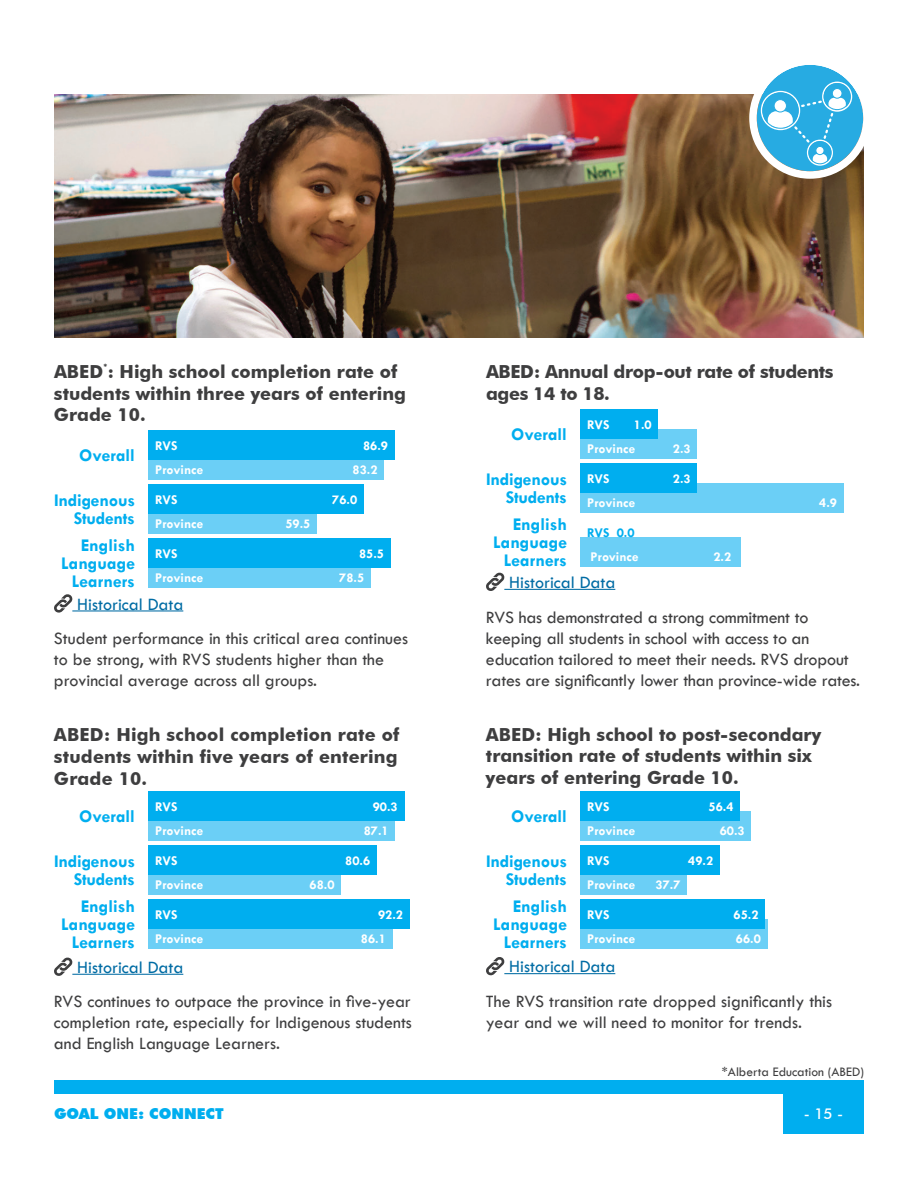
<style>
.page{position:relative;width:918px;height:1188px;background:#fff}
.page>*{position:absolute;margin:0;border:0;box-sizing:border-box;transform-origin:0 0}
.t1{font:18px/21px "Tw Cen";color:#3e3e3f}
.t2{font:700 18px/21.6px "Futura BT";color:#3e3e3f}
.t3{font:700 18px/18px "Tw Cen";color:#00aeef;text-align:right}
.t4{font:18px "Tw Cen";color:#006ca4}
.t5{font:700 18px/21.6px "Futura BT";letter-spacing:-.02em;color:#3e3e3f}
.t6{font:900 15px "Futura BT";color:#00aeef}
.t7{font:500 15px "Futura BT";color:#fff}
.t8{font:700 13.5px "Tw Cen";color:#fff}
.t9{font:13.5px "Tw Cen";color:#3e3e3f}
.t10{font:700 13.5px "Tw Cen";color:#00aeef}
</style>
<div class="page">
<hr style="left:72px;top:610px;width:111px;height:1px;background:#006ca4">
<hr style="left:72px;top:974px;width:111px;height:1px;background:#006ca4">
<div style="left:148px;top:450px;width:236px;height:29px;background:#6bcff6"></div>
<div style="left:148px;top:431px;width:247px;height:29px;background:#00aeef"></div>
<div style="left:148px;top:558px;width:223px;height:29px;background:#6bcff6"></div>
<div style="left:148px;top:539px;width:243px;height:29px;background:#00aeef"></div>
<div style="left:148px;top:504px;width:169px;height:29px;background:#6bcff6"></div>
<div style="left:148px;top:485px;width:216px;height:29px;background:#00aeef"></div>
<svg style="left:54px;top:594px;width:19px;height:19px"></svg>
<div style="left:148px;top:811px;width:247px;height:29px;background:#6bcff6"></div>
<div style="left:148px;top:792px;width:257px;height:29px;background:#00aeef"></div>
<div style="left:148px;top:919px;width:245px;height:29px;background:#6bcff6"></div>
<div style="left:148px;top:900px;width:262px;height:29px;background:#00aeef"></div>
<div style="left:148px;top:865px;width:193px;height:29px;background:#6bcff6"></div>
<div style="left:148px;top:846px;width:229px;height:29px;background:#00aeef"></div>
<svg style="left:54px;top:957px;width:19px;height:19px"></svg>
<hr style="left:504px;top:589px;width:111px;height:1px;background:#006ca4">
<hr style="left:504px;top:973px;width:111px;height:1px;background:#006ca4">
<div style="left:580px;top:429px;width:118px;height:29px;background:#6bcff6"></div>
<div style="left:580px;top:410px;width:78px;height:29px;background:#00aeef"></div>
<div style="left:580px;top:537px;width:161px;height:29px;background:#6bcff6"></div>
<div style="left:580px;top:483px;width:264px;height:29px;background:#6bcff6"></div>
<div style="left:580px;top:464px;width:118px;height:29px;background:#00aeef"></div>
<svg style="left:486px;top:572px;width:19px;height:19px"></svg>
<div style="left:580px;top:811px;width:171px;height:29px;background:#6bcff6"></div>
<div style="left:580px;top:792px;width:160px;height:29px;background:#00aeef"></div>
<div style="left:580px;top:919px;width:188px;height:29px;background:#6bcff6"></div>
<div style="left:580px;top:900px;width:185px;height:29px;background:#00aeef"></div>
<div style="left:580px;top:865px;width:107px;height:29px;background:#6bcff6"></div>
<div style="left:580px;top:846px;width:140px;height:29px;background:#00aeef"></div>
<svg style="left:486px;top:957px;width:19px;height:19px"></svg>
<img style="left:54px;top:94px;width:810px;height:244px">
<div style="left:783px;top:1094px;width:81px;height:40px;background:#00aeef"></div>
<div style="left:54px;top:1080px;width:810px;height:14px;background:#00aeef"></div>
<div style="left:757px;top:65px;width:106px;height:106px;background:#27abe2;border-radius:50%"></div>
<div style="left:822px;top:82px;width:30px;height:30px;border:1px solid #fff;border-radius:50%"></div>
<div style="left:807px;top:140px;width:26px;height:26px;border:1px solid #fff;border-radius:50%"></div>
<div style="left:761px;top:91px;width:39px;height:39px;border:1px solid #fff;border-radius:50%"></div>
<svg style="left:762px;top:83px;width:89px;height:82px"></svg>
<div style="left:749px;top:57px;width:122px;height:122px;border:8px solid #fff;border-radius:50%"></div>
<p class="t2" style="left:54px;top:361px;width:354px">ABED<sup>*</sup>: High school completion rate of students within three years of entering<br>Grade 10.</p>
<p class="t8" style="left:155px;top:437px;width:24px">RVS</p>
<p class="t8" style="left:363px;top:437px;width:27px">86.9</p>
<p class="t3" style="left:79px;top:446px;width:57px">Overall</p>
<p class="t3" style="left:54px;top:491px;width:82px">Indigenous<br>Students</p>
<p class="t3" style="left:61px;top:536px;width:75px">English<br>Language<br>Learners</p>
<p class="t4" style="left:77px;top:593px;width:108px">Historical Data</p>
<p class="t1" style="left:54px;top:628px;width:356px">Student performance in this critical area continues to be strong, with RVS students higher than the provincial average across all groups.</p>
<p class="t2" style="left:54px;top:724px;width:347px;text-align:justify">ABED: High school completion rate of students within five years of entering Grade 10.</p>
<p class="t8" style="left:155px;top:462px;width:49px">Province</p>
<p class="t8" style="left:353px;top:462px;width:27px">83.2</p>
<p class="t8" style="left:155px;top:491px;width:24px">RVS</p>
<p class="t8" style="left:332px;top:491px;width:27px">76.0</p>
<p class="t8" style="left:155px;top:516px;width:49px">Province</p>
<p class="t8" style="left:285px;top:516px;width:27px">59.5</p>
<p class="t8" style="left:155px;top:545px;width:24px">RVS</p>
<p class="t8" style="left:359px;top:545px;width:27px">85.5</p>
<p class="t8" style="left:155px;top:570px;width:49px">Province</p>
<p class="t8" style="left:339px;top:570px;width:27px">78.5</p>
<p class="t8" style="left:155px;top:798px;width:24px">RVS</p>
<p class="t8" style="left:373px;top:798px;width:27px">90.3</p>
<p class="t3" style="left:79px;top:807px;width:57px">Overall</p>
<p class="t3" style="left:54px;top:852px;width:82px">Indigenous<br>Students</p>
<p class="t3" style="left:61px;top:897px;width:75px">English<br>Language<br>Learners</p>
<p class="t4" style="left:77px;top:956px;width:108px">Historical Data</p>
<p class="t1" style="left:54px;top:991px;width:359px;text-align:justify">RVS continues to outpace the province in five-year completion rate, especially for Indigenous students and English Language Learners.</p>
<p class="t8" style="left:155px;top:823px;width:49px">Province</p>
<p class="t8" style="left:364px;top:823px;width:27px">87.1</p>
<p class="t8" style="left:155px;top:852px;width:24px">RVS</p>
<p class="t8" style="left:345px;top:852px;width:27px">80.6</p>
<p class="t8" style="left:155px;top:877px;width:49px">Province</p>
<p class="t8" style="left:310px;top:877px;width:27px">68.0</p>
<p class="t8" style="left:155px;top:906px;width:24px">RVS</p>
<p class="t8" style="left:378px;top:906px;width:27px">92.2</p>
<p class="t8" style="left:155px;top:931px;width:49px">Province</p>
<p class="t8" style="left:361px;top:931px;width:27px">86.1</p>
<p class="t5" style="left:486px;top:361px;width:349px">ABED: Annual drop-out rate of students ages 14 to 18.</p>
<p class="t8" style="left:587px;top:416px;width:24px">RVS</p>
<p class="t8" style="left:634px;top:416px;width:19px">1.0</p>
<p class="t3" style="left:511px;top:425px;width:57px">Overall</p>
<p class="t3" style="left:486px;top:470px;width:82px">Indigenous<br>Students</p>
<p class="t3" style="left:493px;top:515px;width:75px">English<br>Language<br>Learners</p>
<p class="t4" style="left:509px;top:572px;width:108px">Historical Data</p>
<p class="t1" style="left:486px;top:606px;width:376px">RVS has demonstrated a strong commitment to keeping all students in school with access to an education tailored to meet their needs. RVS dropout rates are significantly lower than province-wide rates.</p>
<p class="t2" style="left:486px;top:724px;width:337px">ABED: High school to post-secondary transition rate of students within six years of entering Grade 10.</p>
<p class="t8" style="left:587px;top:823px;width:49px">Province</p>
<p class="t8" style="left:720px;top:823px;width:27px">60.3</p>
<p class="t8" style="left:587px;top:441px;width:49px">Province</p>
<p class="t8" style="left:673px;top:441px;width:19px">2.3</p>
<p class="t8" style="left:587px;top:470px;width:24px">RVS</p>
<p class="t8" style="left:673px;top:470px;width:19px">2.3</p>
<p class="t8" style="left:587px;top:495px;width:49px">Province</p>
<p class="t8" style="left:819px;top:495px;width:19px">4.9</p>
<p class="t10" style="left:587px;top:524px;width:49px">RVS 0.0</p>
<p class="t8" style="left:591px;top:549px;width:49px">Province</p>
<p class="t8" style="left:713px;top:549px;width:19px">2.2</p>
<p class="t8" style="left:587px;top:798px;width:24px">RVS</p>
<p class="t8" style="left:709px;top:798px;width:27px">56.4</p>
<p class="t3" style="left:511px;top:807px;width:57px">Overall</p>
<p class="t3" style="left:486px;top:852px;width:82px">Indigenous<br>Students</p>
<p class="t3" style="left:493px;top:897px;width:75px">English<br>Language<br>Learners</p>
<p class="t4" style="left:509px;top:956px;width:108px">Historical Data</p>
<p class="t1" style="left:486px;top:991px;width:348px">The RVS transition rate dropped significantly this year and we will need to monitor for trends.</p>
<p class="t9" style="left:722px;top:1063px;width:144px">*Alberta Education (ABED)</p>
<p class="t8" style="left:587px;top:852px;width:24px">RVS</p>
<p class="t8" style="left:688px;top:852px;width:27px">49.2</p>
<p class="t8" style="left:587px;top:877px;width:49px">Province</p>
<p class="t8" style="left:656px;top:877px;width:27px">37.7</p>
<p class="t8" style="left:587px;top:906px;width:24px">RVS</p>
<p class="t8" style="left:734px;top:906px;width:27px">65.2</p>
<p class="t8" style="left:587px;top:931px;width:49px">Province</p>
<p class="t8" style="left:736px;top:931px;width:27px">66.0</p>
<p class="t6" style="left:54px;top:1105px;width:171px">GOAL ONE: CONNECT</p>
<p class="t7" style="left:804px;top:1105px;width:41px">- 15 -</p>
</div>
